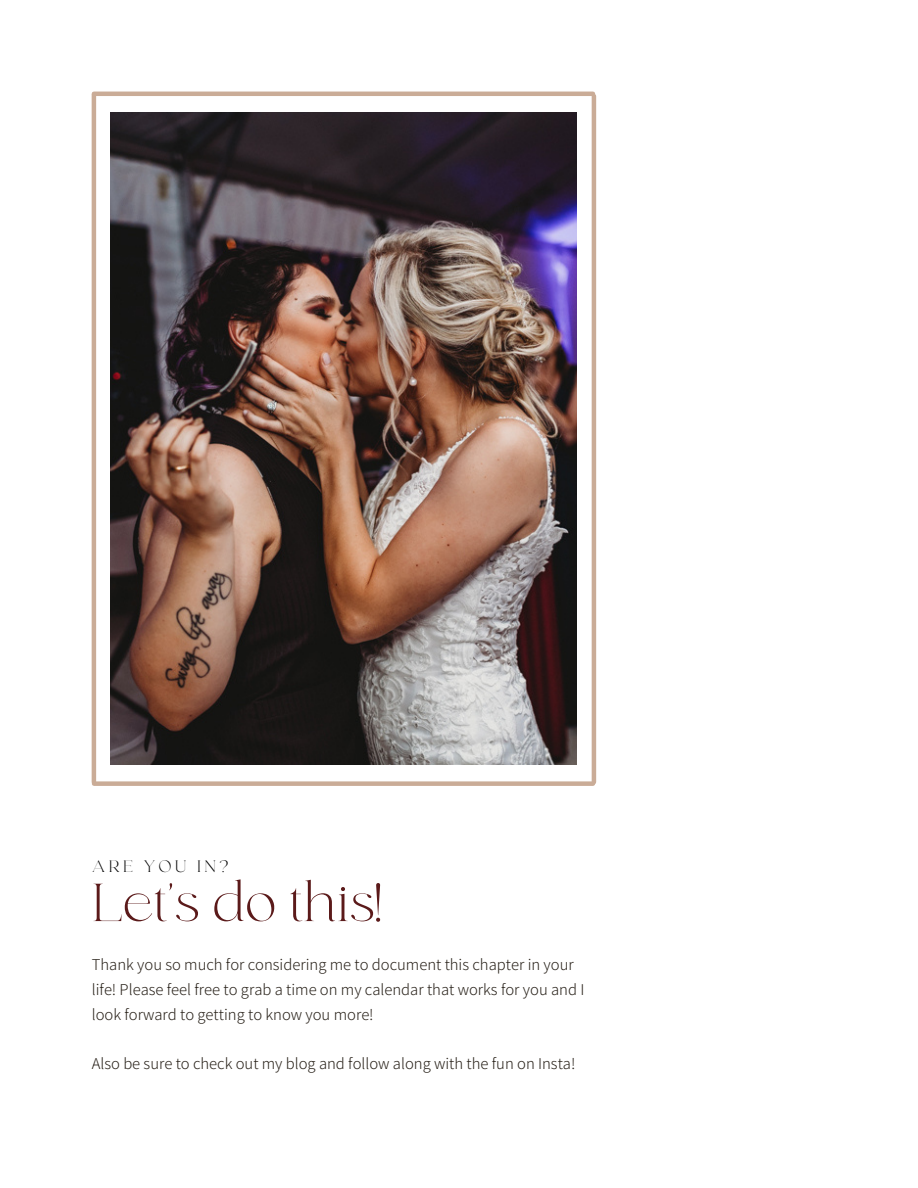
<style>
.page{position:relative;width:918px;height:1188px;background:#fff}
.page>*{position:absolute;margin:0;border:0;box-sizing:border-box;transform-origin:0 0}
.t1{font:53.25px "fonde";color:#5b1a1a}
.t2{font:300 16.5px/24.8px "Assistant";color:#261f17}
.t3{font:16.5px "fonde";letter-spacing:.2em;color:#000}
</style>
<div class="page">
<hr style="left:92px;top:94px;width:4px;height:688px;background:#caac97">
<hr style="left:592px;top:96px;width:4px;height:686px;background:#caac97">
<div style="left:94px;top:781px;width:499px;height:5px;background:#caac97"></div>
<hr style="left:94px;top:92px;width:499px;height:4px;background:#caac97">
<img style="left:111px;top:112px;width:466px;height:653px">
<p class="t3" style="left:92px;top:858px;width:138px">ARE YOU IN?</p>
<p class="t1" style="left:92px;top:876px;width:291px">Let's do this!</p>
<p class="t2" style="left:92px;top:952px;width:494px">Thank you so much for considering me to document this chapter in your life! Please feel free to grab a time on my calendar that works for you and I look forward to getting to know you more!</p>
<p class="t2" style="left:92px;top:1051px;width:485px">Also be sure to check out my blog and follow along with the fun on Insta!</p>
</div>
